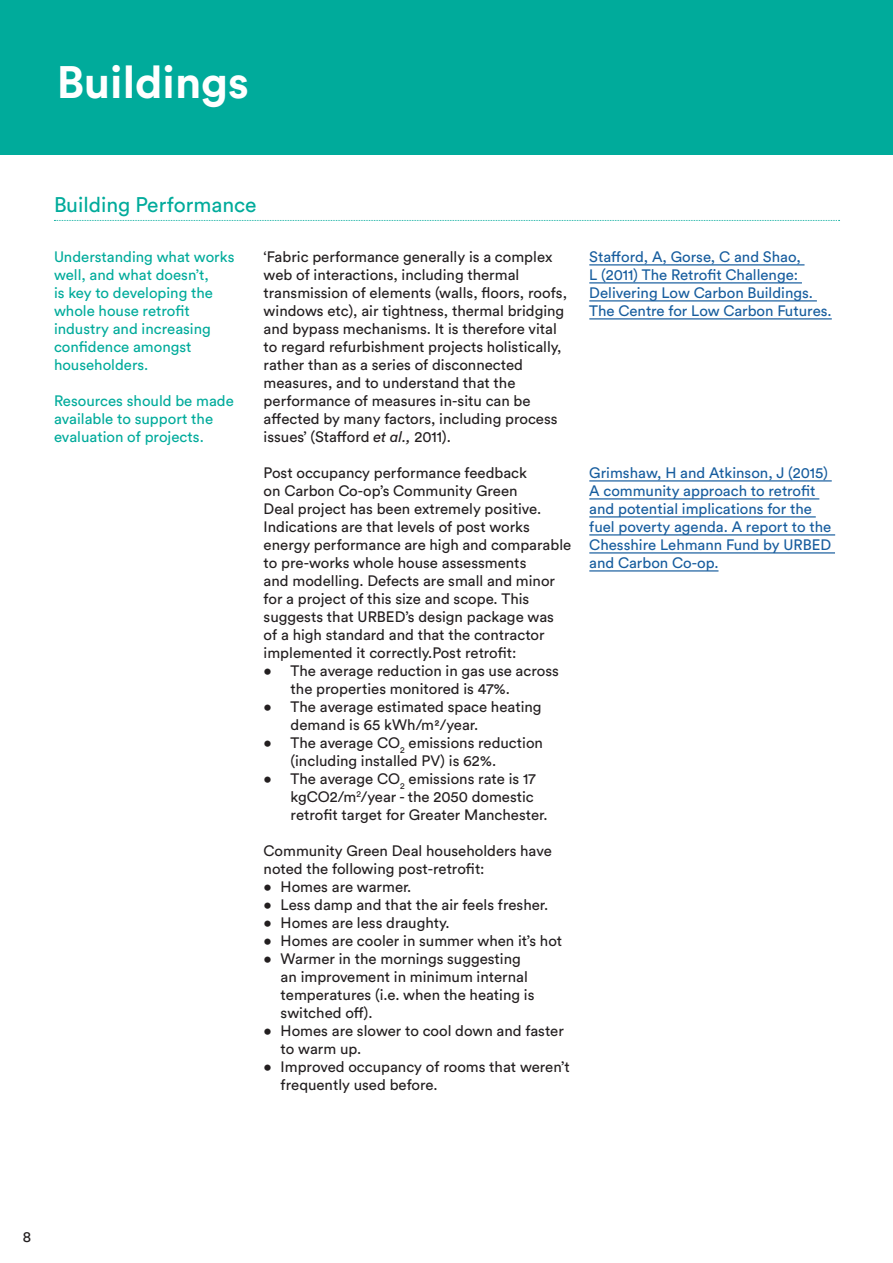
<style>
.page{position:relative;width:893px;height:1263px;background:#fff}
.page>*{position:absolute;margin:0;border:0;box-sizing:border-box;transform-origin:0 0}
.t1{font:700 45px "Circular Std";color:#fff}
.t2{font:21px "Circular Std";color:#00ab9b}
.t3{font:15px/18px "Circular Std";color:#231f20}
.t4{font:15px/18px "Circular Std";color:#175d9e}
.t5{font:15px/18px "Circular Std";color:#00ab9b}
.s1{font-style:italic}
</style>
<div class="page">
<svg style="left:54px;top:220px;width:786px;height:1px"></svg>
<hr style="left:589px;top:264px;width:215px;height:1px;background:#175d9e">
<hr style="left:589px;top:282px;width:213px;height:1px;background:#175d9e">
<hr style="left:589px;top:300px;width:228px;height:1px;background:#175d9e">
<hr style="left:589px;top:318px;width:243px;height:1px;background:#175d9e">
<hr style="left:589px;top:480px;width:243px;height:1px;background:#175d9e">
<hr style="left:589px;top:498px;width:230px;height:1px;background:#175d9e">
<hr style="left:589px;top:516px;width:227px;height:1px;background:#175d9e">
<hr style="left:589px;top:534px;width:246px;height:1px;background:#175d9e">
<hr style="left:589px;top:552px;width:246px;height:1px;background:#175d9e">
<hr style="left:589px;top:570px;width:129px;height:1px;background:#175d9e">
<div style="left:0;top:0;width:893px;height:154px;background:#00ab9b"></div>
<h1 class="t1" style="left:57px;top:53px;width:194px">Buildings</h1>
<h2 class="t2" style="left:54px;top:191px;width:204px">Building Performance</h2>
<p class="t5" style="left:54px;top:247px;width:182px">Understanding what works well, and what doesn’t,<br>is key to developing the whole house retrofit industry and increasing confidence amongst householders.</p>
<p class="t5" style="left:54px;top:391px;width:181px">Resources should be made available to support the evaluation of projects.</p>
<p class="t3" style="left:264px;top:247px;width:305px">‘Fabric performance generally is a complex web of interactions, including thermal transmission of elements (walls, floors, roofs, windows etc), air tightness, thermal bridging and bypass mechanisms. It is therefore vital to regard refurbishment projects holistically, rather than as a series of disconnected measures, and to understand that the performance of measures in-situ can be affected by many factors, including process issues’ (Stafford <span class="s1">et al.,</span> 2011).</p>
<p class="t3" style="left:264px;top:463px;width:309px">Post occupancy performance feedback<br>on Carbon Co-op’s Community Green<br>Deal project has been extremely positive.<br>Indications are that levels of post works energy performance are high and comparable to pre-works whole house assessments<br>and modelling. Defects are small and minor for a project of this size and scope. This suggests that URBED’s design package was of a high standard and that the contractor implemented it correctly.Post retrofit:</p>
<p class="t3" style="left:291px;top:661px;width:270px;text-indent:-27px">• The average reduction in gas use across the properties monitored is 47%.</p>
<p class="t3" style="left:291px;top:697px;width:252px;text-indent:-27px">• The average estimated space heating demand is 65 kWh/m2/year.</p>
<p class="t3" style="left:291px;top:733px;width:254px;text-indent:-27px">• The average CO<sub>2</sub> emissions reduction (including installed PV) is 62%.</p>
<p class="t3" style="left:291px;top:769px;width:258px;text-indent:-27px">• The average CO<sub>2</sub> emissions rate is 17 kgCO2/m<sup>2</sup>/year - the 2050 domestic retrofit target for Greater Manchester.</p>
<p class="t3" style="left:264px;top:841px;width:290px">Community Green Deal householders have noted the following post-retrofit:</p>
<p class="t3" style="left:264px;top:877px;width:149px">• Homes are warmer.</p>
<p class="t3" style="left:264px;top:895px;width:286px">• Less damp and that the air feels fresher.</p>
<p class="t3" style="left:264px;top:913px;width:187px">• Homes are less draughty.</p>
<p class="t3" style="left:264px;top:931px;width:300px">• Homes are cooler in summer when it’s hot</p>
<p class="t3" style="left:281px;top:949px;width:255px;text-indent:-17px">• Warmer in the mornings suggesting an improvement in minimum internal temperatures (i.e. when the heating is switched off).</p>
<p class="t3" style="left:281px;top:1021px;width:285px;text-indent:-17px">• Homes are slower to cool down and faster to warm up.</p>
<p class="t3" style="left:281px;top:1057px;width:291px;text-indent:-17px">• Improved occupancy of rooms that weren’t frequently used before.</p>
<p class="t4" style="left:589px;top:247px;width:244px">Stafford, A, Gorse, C and Shao,<br>L (2011) The Retrofit Challenge:<br>Delivering Low Carbon Buildings.<br>The Centre for Low Carbon Futures.</p>
<p class="t4" style="left:589px;top:463px;width:244px">Grimshaw, H and Atkinson, J (2015)<br>A community approach to retrofit and potential implications for the fuel poverty agenda. A report to the<br>Chesshire Lehmann Fund by URBED and Carbon Co-op.</p>
<p class="t3" style="left:23px;top:1227px;width:10px">8</p>
</div>
